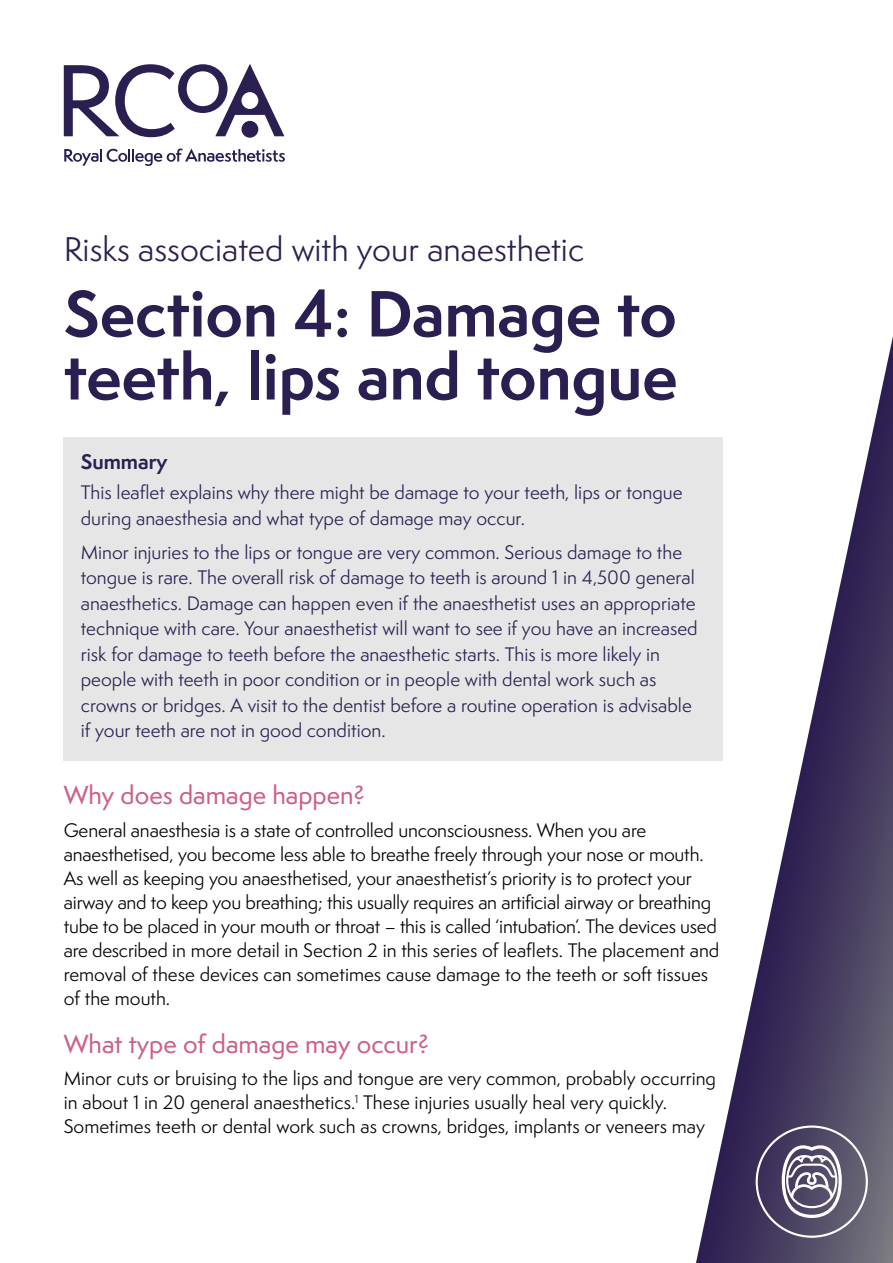
<style>
.page{position:relative;width:893px;height:1263px;background:#fff}
.page>*{position:absolute;margin:0;border:0;box-sizing:border-box;transform-origin:0 0}
.t1{font:700 60px/63px "Semplicita Pro";color:#2b1f51}
.t2{font:31.5px "Semplicita Pro";color:#2b1f51}
.t3{font:500 24px "Semplicita Pro";color:#cd6084}
.t4{font:700 19.5px "Semplicita Pro";color:#2b1f51}
.t5{font:18px/24px "Semplicita Pro";letter-spacing:-.01em;color:#000}
.t6{font:18px/25.5px "Semplicita Pro";color:#2b1f51}
</style>
<div class="page">
<svg style="left:696px;top:336px;width:197px;height:927px"></svg>
<div style="left:64px;top:437px;width:659px;height:324px;background:#e5e6e5"></div>
<svg style="left:64px;top:148px;width:221px;height:18px"></svg>
<svg style="left:64px;top:64px;width:220px;height:73px"></svg>
<div style="left:756px;top:1125px;width:112px;height:113px;border:2px solid #fff;border-radius:50%"></div>
<svg style="left:782px;top:1144px;width:60px;height:74px"></svg>
<h2 class="t2" style="left:64px;top:227px;width:522px">Risks associated with your anaesthetic</h2>
<h1 class="t1" style="left:64px;top:281px;width:615px">Section 4: Damage to teeth, lips and tongue</h1>
<p class="t4" style="left:81px;top:447px;width:88px">Summary</p>
<p class="t6" style="left:81px;top:479px;width:603px">This leaflet explains why there might be damage to your teeth, lips or tongue during anaesthesia and what type of damage may occur.</p>
<p class="t6" style="left:81px;top:539px;width:618px">Minor injuries to the lips or tongue are very common. Serious damage to the tongue is rare. The overall risk of damage to teeth is around 1 in 4,500 general anaesthetics. Damage can happen even if the anaesthetist uses an appropriate technique with care. Your anaesthetist will want to see if you have an increased risk for damage to teeth before the anaesthetic starts. This is more likely in people with teeth in poor condition or in people with dental work such as crowns or bridges. A visit to the dentist before a routine operation is advisable if your teeth are not in good condition.</p>
<h3 class="t3" style="left:64px;top:778px;width:303px">Why does damage happen?</h3>
<p class="t5" style="left:64px;top:817px;width:657px">General anaesthesia is a state of controlled unconsciousness. When you are anaesthetised, you become less able to breathe freely through your nose or mouth.<br>As well as keeping you anaesthetised, your anaesthetist’s priority is to protect your airway and to keep you breathing; this usually requires an artificial airway or breathing tube to be placed in your mouth or throat – this is called ‘intubation’. The devices used are described in more detail in Section 2 in this series of leaflets. The placement and removal of these devices can sometimes cause damage to the teeth or soft tissues of the mouth.</p>
<h3 class="t3" style="left:64px;top:1027px;width:367px">What type of damage may occur?</h3>
<p class="t5" style="left:64px;top:1066px;width:654px">Minor cuts or bruising to the lips and tongue are very common, probably occurring in about 1 in 20 general anaesthetics.<sup>1</sup> These injuries usually heal very quickly.<br>Sometimes teeth or dental work such as crowns, bridges, implants or veneers may</p>
</div>
